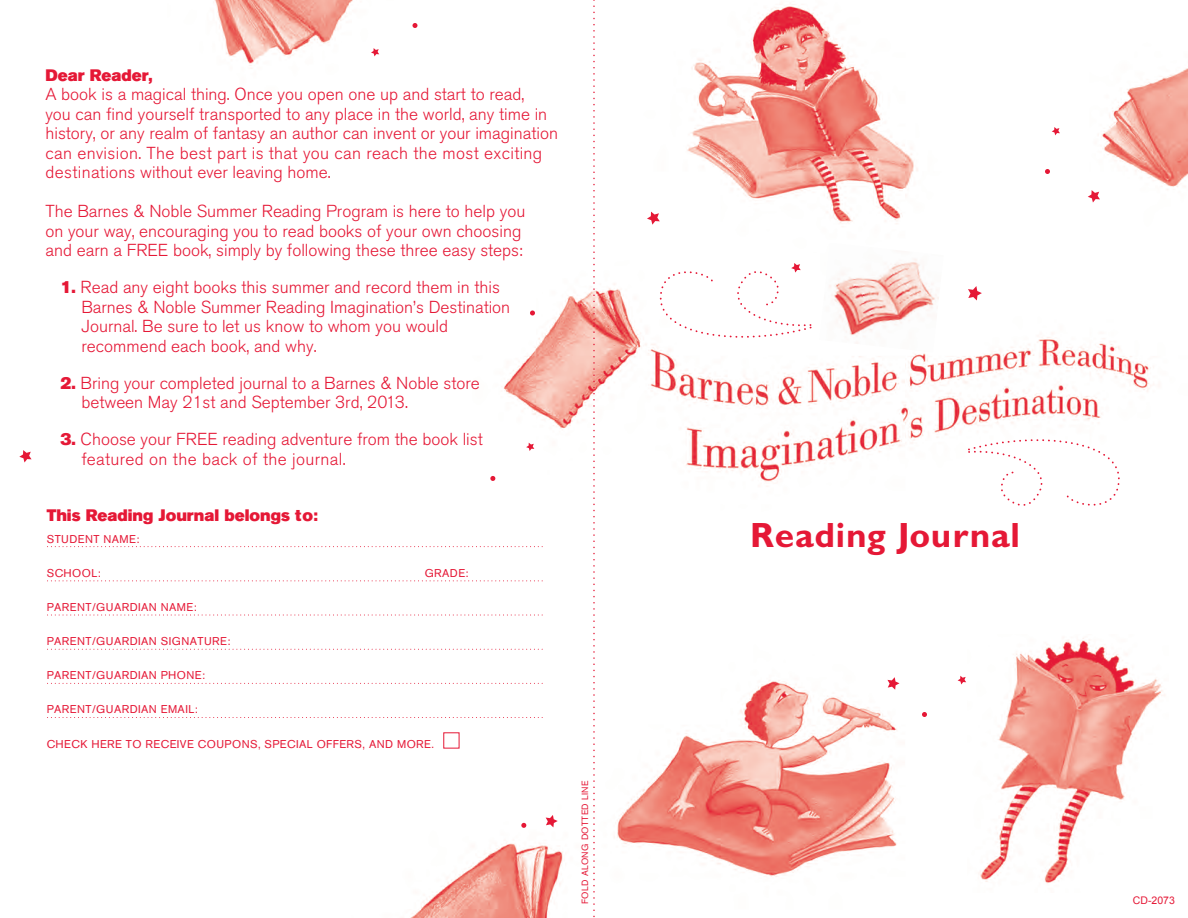
<style>
.page{position:relative;width:1188px;height:918px;background:#fff}
.page>*{position:absolute;margin:0;border:0;box-sizing:border-box;transform-origin:0 0}
.t1{font:700 35.1px "Gill Sans MT Pro";letter-spacing:.02em;color:#e51836}
.t2{font:300 17.25px/19.5px "Akzidenz Grotesk BE";color:#e51836}
.t3{font:16.5px "Akzidenz Grotesk BE Super";color:#e51836}
.t4{font:11.25px "Akzidenz Grotesk BE";letter-spacing:.04em;color:#e51836}
.t5{font:10.5px "Arial";color:#e51836}
.t6{font:9px "Akzidenz Grotesk BE";letter-spacing:.04em;color:#e51836}
.s1{font-family:"Akzidenz Grotesk BE Super";font-weight:400}
</style>
<div class="page">
<img style="left:47px;top:0;width:1141px;height:918px">
<svg style="left:1088px;top:190px;width:12px;height:13px"></svg>
<svg style="left:1052px;top:127px;width:8px;height:8px"></svg>
<svg style="left:1045px;top:169px;width:5px;height:5px"></svg>
<svg style="left:922px;top:712px;width:5px;height:5px"></svg>
<svg style="left:887px;top:677px;width:12px;height:13px"></svg>
<svg style="left:958px;top:676px;width:8px;height:8px"></svg>
<svg style="left:19px;top:450px;width:13px;height:13px"></svg>
<svg style="left:526px;top:443px;width:8px;height:8px"></svg>
<svg style="left:490px;top:476px;width:5px;height:5px"></svg>
<svg style="left:371px;top:48px;width:8px;height:8px"></svg>
<svg style="left:413px;top:23px;width:4px;height:5px"></svg>
<svg style="left:546px;top:815px;width:12px;height:12px"></svg>
<svg style="left:530px;top:311px;width:5px;height:4px"></svg>
<svg style="left:521px;top:823px;width:5px;height:5px"></svg>
<svg style="left:647px;top:212px;width:13px;height:13px"></svg>
<svg style="left:968px;top:286px;width:14px;height:14px"></svg>
<svg style="left:967px;top:430px;width:163px;height:90px"></svg>
<svg style="left:650px;top:257px;width:163px;height:90px"></svg>
<img style="left:819px;top:243px;width:125px;height:109px">
<img style="left:967px;top:634px;width:201px;height:259px">
<svg style="left:47px;top:546px;width:496px;height:1px"></svg>
<svg style="left:47px;top:580px;width:496px;height:1px"></svg>
<svg style="left:47px;top:615px;width:496px;height:1px"></svg>
<svg style="left:47px;top:649px;width:496px;height:1px"></svg>
<svg style="left:47px;top:683px;width:496px;height:1px"></svg>
<svg style="left:47px;top:717px;width:496px;height:1px"></svg>
<svg style="left:593px;top:0;width:2px;height:918px"></svg>
<p class="t3" style="left:45px;top:65px;width:109px">Dear Reader,</p>
<p class="t2" style="left:45px;top:85px;width:514px">A book is a magical thing. Once you open one up and start to read,<br>you can find yourself transported to any place in the world, any time in history, or any realm of fantasy an author can invent or your imagination can envision. The best part is that you can reach the most exciting destinations without ever leaving home.</p>
<p class="t2" style="left:45px;top:202px;width:481px">The Barnes &amp; Noble Summer Reading Program is here to help you on your way, encouraging you to read books of your own choosing and earn a FREE book, simply by following these three easy steps:</p>
<p class="t2" style="left:81px;top:278px;width:430px;text-indent:-21px"><span class="s1">1.</span> Read any eight books this summer and record them in this Barnes &amp; Noble Summer Reading Imagination’s Destination Journal. Be sure to let us know to whom you would recommend each book, and why.</p>
<p class="t2" style="left:81px;top:373px;width:400px;text-indent:-21px"><span class="s1">2.</span> Bring your completed journal to a Barnes &amp; Noble store between May 21st and September 3rd, 2013.</p>
<p class="t2" style="left:81px;top:430px;width:403px;text-indent:-21px"><span class="s1">3.</span> Choose your FREE reading adventure from the book list featured on the back of the journal.</p>
<p class="t3" style="left:47px;top:505px;width:273px">This Reading Journal belongs to:</p>
<p class="t4" style="left:47px;top:532px;width:94px">STUDENT NAME:</p>
<p class="t4" style="left:47px;top:566px;width:56px">SCHOOL:</p>
<p class="t4" style="left:425px;top:566px;width:45px">GRADE:</p>
<p class="t4" style="left:47px;top:600px;width:152px">PARENT/GUARDIAN NAME:</p>
<p class="t4" style="left:47px;top:635px;width:185px">PARENT/GUARDIAN SIGNATURE:</p>
<p class="t4" style="left:47px;top:669px;width:160px">PARENT/GUARDIAN PHONE:</p>
<p class="t4" style="left:47px;top:703px;width:153px">PARENT/GUARDIAN EMAIL:</p>
<p class="t4" style="left:47px;top:737px;width:389px">CHECK HERE TO RECEIVE COUPONS, SPECIAL OFFERS, AND MORE.</p>
<p class="t6" style="left:580px;top:904px;width:125px;rotate:-90deg">FOLD ALONG DOTTED LINE</p>
<p class="t1" style="left:750px;top:514px;width:271px">Reading Journal</p>
<p class="t5" style="left:1133px;top:894px;width:44px">CD-2073</p>
</div>
